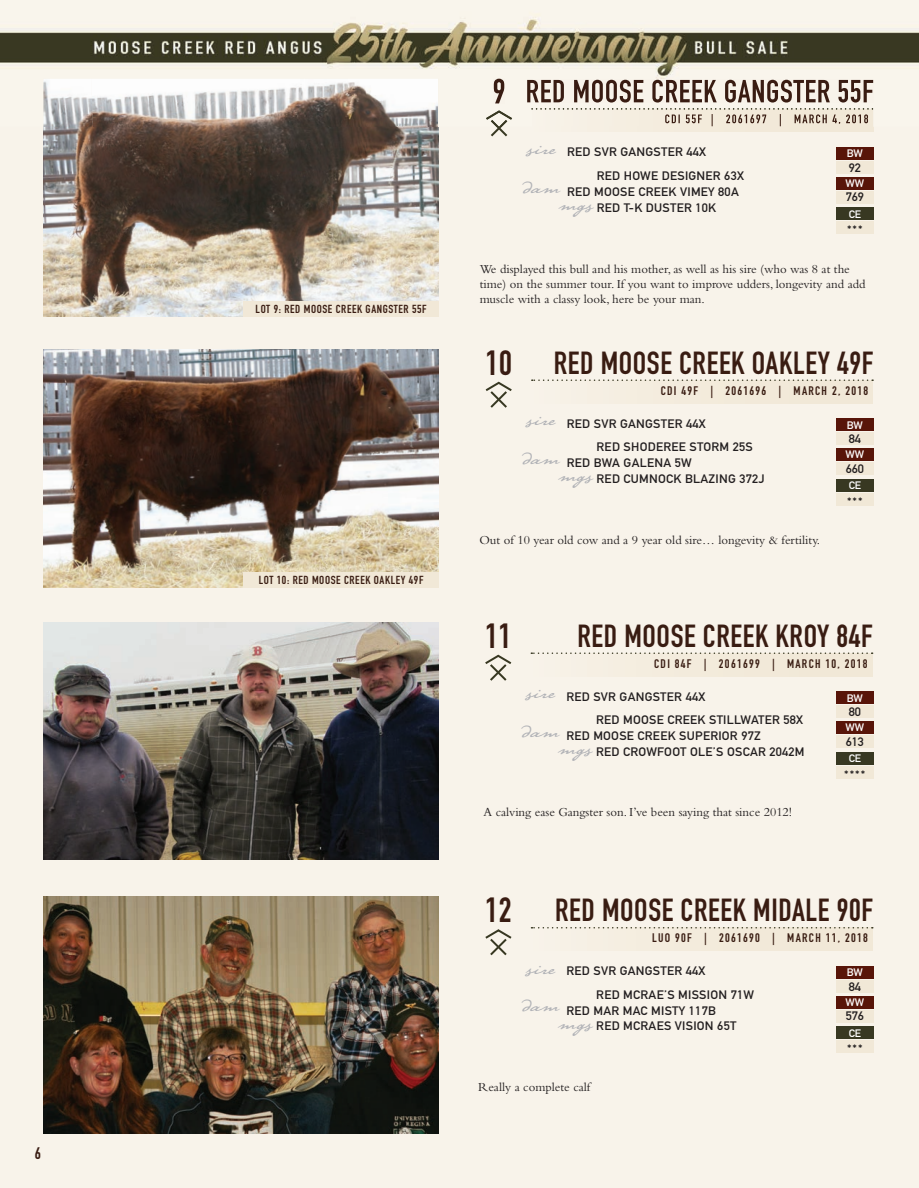
<style>
.page{position:relative;width:919px;height:1188px;background:#fff}
.page>*{position:absolute;margin:0;border:0;box-sizing:border-box;transform-origin:0 0}
.t1{font:34.5px "DIN Engschrift Std";color:#391c12}
.t2{font:31.5px "DIN Engschrift Std";letter-spacing:.02em;color:#391c12}
.t3{font:17.55px/17.5px "Beaurencourt FY";letter-spacing:.025em;color:#b2b3b7;scale:1.11 1}
.t4{font:16.5px "DIN Engschrift Std";color:#391c12}
.t5{font:12.75px/15px "Bembo";color:#231f20}
.t6{font:12.3px "DIN Engschrift Std";letter-spacing:.1em;color:#391c12;scale:1.04 1}
.t7{font:12.15px "DIN Mittelschrift Std";letter-spacing:.02em;color:#231f20;scale:1.05 1}
.t8{font:11.55px "DIN Engschrift Std";letter-spacing:.05em;color:#391c12;scale:1.04 1}
.t9{font:10.65px "DIN Mittelschrift Std";letter-spacing:-.025em;color:#fff;scale:1.05 1}
</style>
<div class="page">
<div style="left:0;top:0;width:918px;height:1188px;background:#f8f3ea"></div>
<svg style="left:637px;top:127px;width:235px;height:5px"></svg>
<div style="left:835px;top:147px;width:38px;height:12px;background:#581509"></div>
<div style="left:835px;top:177px;width:38px;height:12px;background:#581509"></div>
<div style="left:835px;top:161px;width:38px;height:13px;background:#f1e8d7"></div>
<div style="left:835px;top:191px;width:38px;height:13px;background:#f1e8d7"></div>
<div style="left:835px;top:208px;width:38px;height:12px;background:#383822"></div>
<div style="left:835px;top:222px;width:38px;height:12px;background:#f1e8d7"></div>
<img style="left:43px;top:127px;width:395px;height:189px">
<div style="left:243px;top:301px;width:196px;height:15px;background:#f1e8d7"></div>
<div style="left:531px;top:380px;width:341px;height:23px;background:linear-gradient(to right,#f7f1e7,#f0e6d4)"></div>
<svg style="left:485px;top:381px;width:27px;height:27px"></svg>
<svg style="left:531px;top:379px;width:341px;height:2px"></svg>
<img style="left:43px;top:350px;width:395px;height:237px">
<div style="left:243px;top:572px;width:196px;height:15px;background:#f1e8d7"></div>
<div style="left:531px;top:653px;width:341px;height:23px;background:linear-gradient(to right,#f7f1e6,#f0e6d4)"></div>
<svg style="left:485px;top:654px;width:27px;height:27px"></svg>
<svg style="left:531px;top:652px;width:341px;height:2px"></svg>
<img style="left:43px;top:622px;width:395px;height:238px">
<div style="left:531px;top:928px;width:341px;height:22px;background:linear-gradient(to right,#f7f1e7,#f0e6d4)"></div>
<svg style="left:485px;top:929px;width:27px;height:27px"></svg>
<svg style="left:531px;top:927px;width:341px;height:1px"></svg>
<img style="left:43px;top:896px;width:395px;height:238px">
<div style="left:835px;top:419px;width:38px;height:12px;background:#581509"></div>
<div style="left:835px;top:448px;width:38px;height:12px;background:#581509"></div>
<div style="left:835px;top:432px;width:38px;height:13px;background:#f1e8d7"></div>
<div style="left:835px;top:462px;width:38px;height:13px;background:#f1e8d7"></div>
<div style="left:835px;top:479px;width:38px;height:12px;background:#383822"></div>
<div style="left:835px;top:493px;width:38px;height:13px;background:#f1e8d7"></div>
<div style="left:835px;top:692px;width:38px;height:12px;background:#581509"></div>
<div style="left:835px;top:721px;width:38px;height:12px;background:#581509"></div>
<div style="left:835px;top:705px;width:38px;height:13px;background:#f1e8d7"></div>
<div style="left:835px;top:735px;width:38px;height:13px;background:#f1e8d7"></div>
<div style="left:835px;top:752px;width:38px;height:12px;background:#383822"></div>
<div style="left:835px;top:766px;width:38px;height:13px;background:#f1e8d7"></div>
<div style="left:835px;top:966px;width:38px;height:12px;background:#581509"></div>
<div style="left:835px;top:996px;width:38px;height:12px;background:#581509"></div>
<div style="left:835px;top:980px;width:38px;height:13px;background:#f1e8d7"></div>
<div style="left:835px;top:1010px;width:38px;height:12px;background:#f1e8d7"></div>
<div style="left:835px;top:1027px;width:38px;height:12px;background:#383822"></div>
<div style="left:835px;top:1040px;width:38px;height:13px;background:#f1e8d7"></div>
<img style="left:0;top:19px;width:714px;height:108px">
<img style="left:527px;top:80px;width:345px;height:23px">
<img style="left:653px;top:114px;width:214px;height:12px">
<img style="left:493px;top:79px;width:11px;height:24px">
<svg style="left:486px;top:110px;width:26px;height:26px"></svg>
<img style="left:531px;top:108px;width:341px;height:2px">
<img style="left:93px;top:79px;width:345px;height:48px">
<img style="left:43px;top:79px;width:50px;height:48px">
<h3 class="t4" style="left:35px;top:1143px;width:8px">6</h3>
<p class="t8" style="left:255px;top:303px;width:166px">LOT 9: RED MOOSE CREEK GANGSTER 55F</p>
<p class="t8" style="left:259px;top:573px;width:160px">LOT 10: RED MOOSE CREEK OAKLEY 49F</p>
<h3 class="t3" style="left:527px;top:139px;width:27px">sire</h3>
<h3 class="t3" style="left:559px;top:178px;width:31px;text-indent:-35px">dam mgs</h3>
<p class="t7" style="left:567px;top:145px;width:134px">RED SVR GANGSTER 44X</p>
<p class="t7" style="left:567px;top:184px;width:165px">RED MOOSE CREEK VIMEY 80A</p>
<p class="t9" style="left:846px;top:147px;width:17px">BW</p>
<p class="t9" style="left:845px;top:177px;width:19px">WW</p>
<p class="t7" style="left:848px;top:160px;width:13px">92</p>
<p class="t7" style="left:845px;top:190px;width:19px">769</p>
<p class="t9" style="left:848px;top:208px;width:13px">CE</p>
<p class="t7" style="left:846px;top:223px;width:16px">***</p>
<p class="t5" style="left:479px;top:261px;width:387px">We displayed this bull and his mother, as well as his sire (who was 8 at the time) on the summer tour. If you want to improve udders, longevity and add muscle with a classy look, here be your man.</p>
<p class="t7" style="left:596px;top:169px;width:141px">RED HOWE DESIGNER 63X</p>
<p class="t7" style="left:596px;top:200px;width:115px">RED T-K DUSTER 10K</p>
<h1 class="t1" style="left:485px;top:342px;width:28px">10</h1>
<h2 class="t2" style="left:553px;top:344px;width:321px">RED MOOSE CREEK OAKLEY 49F</h2>
<p class="t6" style="left:660px;top:383px;width:201px">CDI 49F | 2061696 | MARCH 2, 2018</p>
<p class="t7" style="left:566px;top:416px;width:134px">RED SVR GANGSTER 44X</p>
<p class="t7" style="left:566px;top:456px;width:120px">RED BWA GALENA 5W</p>
<h3 class="t3" style="left:526px;top:410px;width:27px">sire</h3>
<h3 class="t3" style="left:558px;top:449px;width:31px;text-indent:-35px">dam mgs</h3>
<p class="t9" style="left:846px;top:419px;width:17px">BW</p>
<p class="t9" style="left:845px;top:448px;width:19px">WW</p>
<p class="t7" style="left:848px;top:432px;width:13px">84</p>
<p class="t7" style="left:845px;top:461px;width:19px">660</p>
<p class="t9" style="left:848px;top:479px;width:13px">CE</p>
<p class="t7" style="left:846px;top:494px;width:16px">***</p>
<p class="t7" style="left:596px;top:440px;width:150px">RED SHODEREE STORM 25S</p>
<p class="t7" style="left:596px;top:471px;width:161px">RED CUMNOCK BLAZING 372J</p>
<p class="t5" style="left:479px;top:533px;width:342px">Out of 10 year old cow and a 9 year old sire… longevity &amp; fertility.</p>
<h1 class="t1" style="left:485px;top:615px;width:28px">11</h1>
<h2 class="t2" style="left:577px;top:617px;width:297px">RED MOOSE CREEK KROY 84F</h2>
<p class="t6" style="left:654px;top:656px;width:207px">CDI 84F | 2061699 | MARCH 10, 2018</p>
<p class="t7" style="left:566px;top:689px;width:134px">RED SVR GANGSTER 44X</p>
<p class="t7" style="left:566px;top:729px;width:186px">RED MOOSE CREEK SUPERIOR 97Z</p>
<h3 class="t3" style="left:526px;top:683px;width:27px">sire</h3>
<h3 class="t3" style="left:558px;top:722px;width:31px;text-indent:-35px">dam mgs</h3>
<p class="t9" style="left:846px;top:692px;width:17px">BW</p>
<p class="t9" style="left:845px;top:721px;width:19px">WW</p>
<p class="t7" style="left:848px;top:705px;width:13px">80</p>
<p class="t7" style="left:845px;top:734px;width:19px">613</p>
<p class="t9" style="left:848px;top:752px;width:13px">CE</p>
<p class="t7" style="left:843px;top:767px;width:22px">****</p>
<p class="t7" style="left:596px;top:713px;width:198px">RED MOOSE CREEK STILLWATER 58X</p>
<p class="t7" style="left:596px;top:744px;width:200px">RED CROWFOOT OLE’S OSCAR 2042M</p>
<p class="t5" style="left:483px;top:804px;width:310px">A calving ease Gangster son. I’ve been saying that since 2012!</p>
<h1 class="t1" style="left:485px;top:890px;width:28px">12</h1>
<h2 class="t2" style="left:555px;top:892px;width:319px">RED MOOSE CREEK MIDALE 90F</h2>
<p class="t6" style="left:651px;top:930px;width:209px">LUO 90F | 2061690 | MARCH 11, 2018</p>
<p class="t7" style="left:566px;top:964px;width:134px">RED SVR GANGSTER 44X</p>
<p class="t7" style="left:566px;top:1003px;width:144px">RED MAR MAC MISTY 117B</p>
<h3 class="t3" style="left:523px;top:949px;width:34px;line-height:37.5px">sire dam</h3>
<h3 class="t3" style="left:558px;top:1014px;width:31px">mgs</h3>
<p class="t9" style="left:846px;top:966px;width:17px">BW</p>
<p class="t9" style="left:845px;top:996px;width:19px">WW</p>
<p class="t7" style="left:848px;top:979px;width:13px">84</p>
<p class="t7" style="left:845px;top:1009px;width:19px">576</p>
<p class="t9" style="left:848px;top:1027px;width:13px">CE</p>
<p class="t7" style="left:846px;top:1042px;width:16px">***</p>
<p class="t7" style="left:596px;top:987px;width:152px">RED MCRAE’S MISSION 71W</p>
<p class="t7" style="left:596px;top:1019px;width:135px">RED MCRAES VISION 65T</p>
<p class="t5" style="left:478px;top:1079px;width:114px">Really a complete calf</p>
</div>
